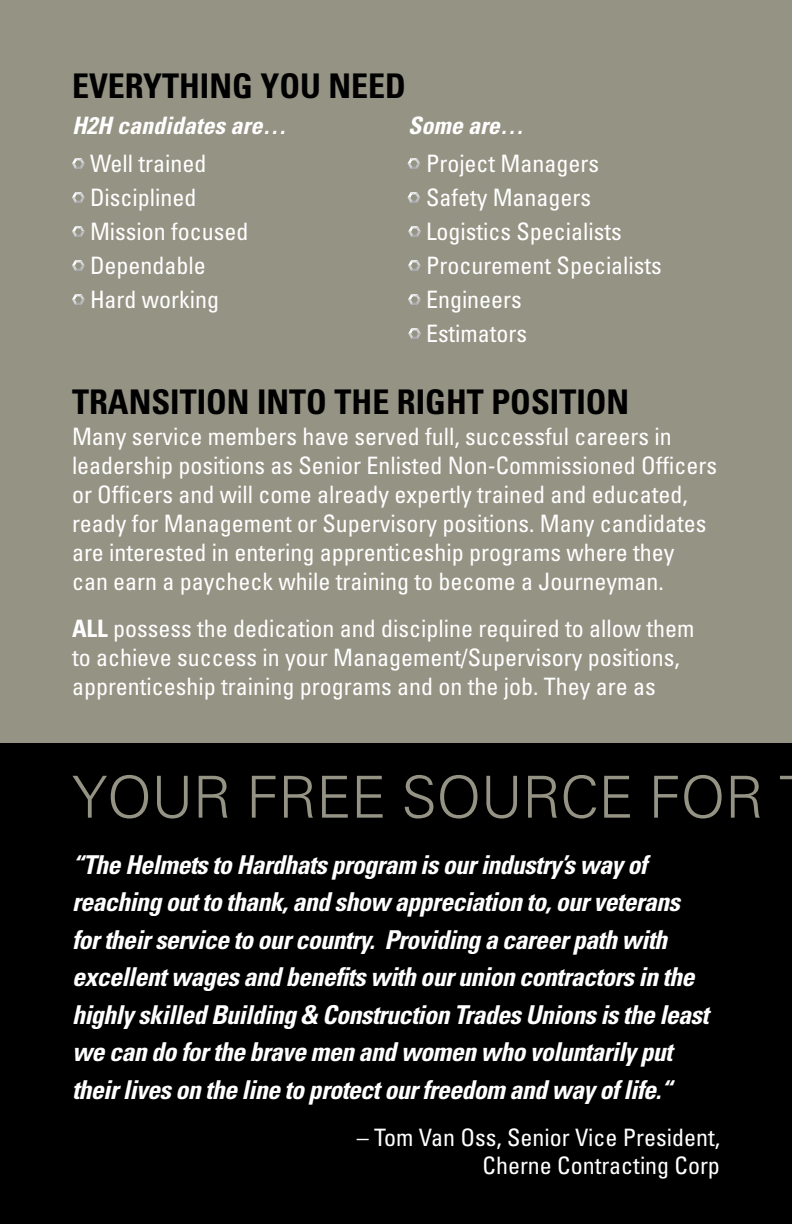
<style>
.page{position:relative;width:792px;height:1224px;background:#959384}
.page>*{position:absolute;margin:0;border:0;box-sizing:border-box;transform-origin:0 0}
.t1{font:300 58px "Univers";letter-spacing:-.01em;color:#959384}
.t2{font:700 condensed 34px "Univers";color:#000001}
.t3{font:italic 700 condensed 26px/37.4px "Univers";letter-spacing:-.025em;color:#fff}
.t4{font:condensed 24px/34px "Univers";color:#fff}
.t5{font:italic 700 condensed 24px "Univers";color:#fff}
.s1{font-weight:700}
</style>
<div class="page">
<div style="left:0;top:743px;width:792px;height:481px;background:#000001"></div>
<svg style="left:72px;top:158px;width:13px;height:11px"></svg>
<svg style="left:408px;top:158px;width:12px;height:11px"></svg>
<svg style="left:72px;top:226px;width:13px;height:11px"></svg>
<svg style="left:408px;top:226px;width:13px;height:11px"></svg>
<svg style="left:72px;top:260px;width:13px;height:11px"></svg>
<svg style="left:408px;top:260px;width:13px;height:11px"></svg>
<svg style="left:72px;top:294px;width:13px;height:11px"></svg>
<svg style="left:408px;top:294px;width:13px;height:11px"></svg>
<svg style="left:408px;top:328px;width:13px;height:11px"></svg>
<svg style="left:72px;top:192px;width:13px;height:11px"></svg>
<svg style="left:408px;top:192px;width:12px;height:11px"></svg>
<h2 class="t2" style="left:72px;top:65px;width:335px">EVERYTHING YOU NEED</h2>
<p class="t5" style="left:72px;top:111px;width:216px">H2H candidates are…</p>
<p class="t5" style="left:408px;top:111px;width:117px">Some are…</p>
<p class="t4" style="left:90px;top:146px;width:160px">Well trained<br>Disciplined<br>Mission focused<br>Dependable<br>Hard working</p>
<p class="t4" style="left:426px;top:146px;width:237px">Project Managers<br>Safety Managers<br>Logistics Specialists<br>Procurement Specialists<br>Engineers<br>Estimators</p>
<h2 class="t2" style="left:72px;top:381px;width:559px">TRANSITION INTO THE RIGHT POSITION</h2>
<p class="t4" style="left:72px;top:422px;width:647px;line-height:29px">Many service members have served full, successful careers in leadership positions as Senior Enlisted Non-Commissioned Officers or Officers and will come already expertly trained and educated, ready for Management or Supervisory positions. Many candidates are interested in entering apprenticeship programs where they<br>can earn a paycheck while training to become a Journeyman.</p>
<p class="t4" style="left:72px;top:614px;width:624px;line-height:29px"><span class="s1">ALL</span> possess the dedication and discipline required to allow them to achieve success in your Management/Supervisory positions, apprenticeship training programs and on the job. They are as</p>
<h1 class="t1" style="left:72px;top:762px;width:693px">YOUR FREE SOURCE FOR</h1>
<p class="t3" style="left:72px;top:845px;width:638px">“The Helmets to Hardhats program is our industry’s way of reaching out to thank, and show appreciation to, our veterans for their service to our country. Providing a career path with excellent wages and benefits with our union contractors in the highly skilled Building &amp; Construction Trades Unions is the least we can do for the brave men and women who voluntarily put their lives on the line to protect our freedom and way of life.“</p>
<p class="t4" style="left:357px;top:1122px;width:365px;line-height:28.8px;text-align:right">– Tom Van Oss, Senior Vice President,<br>Cherne Contracting Corp</p>
</div>
